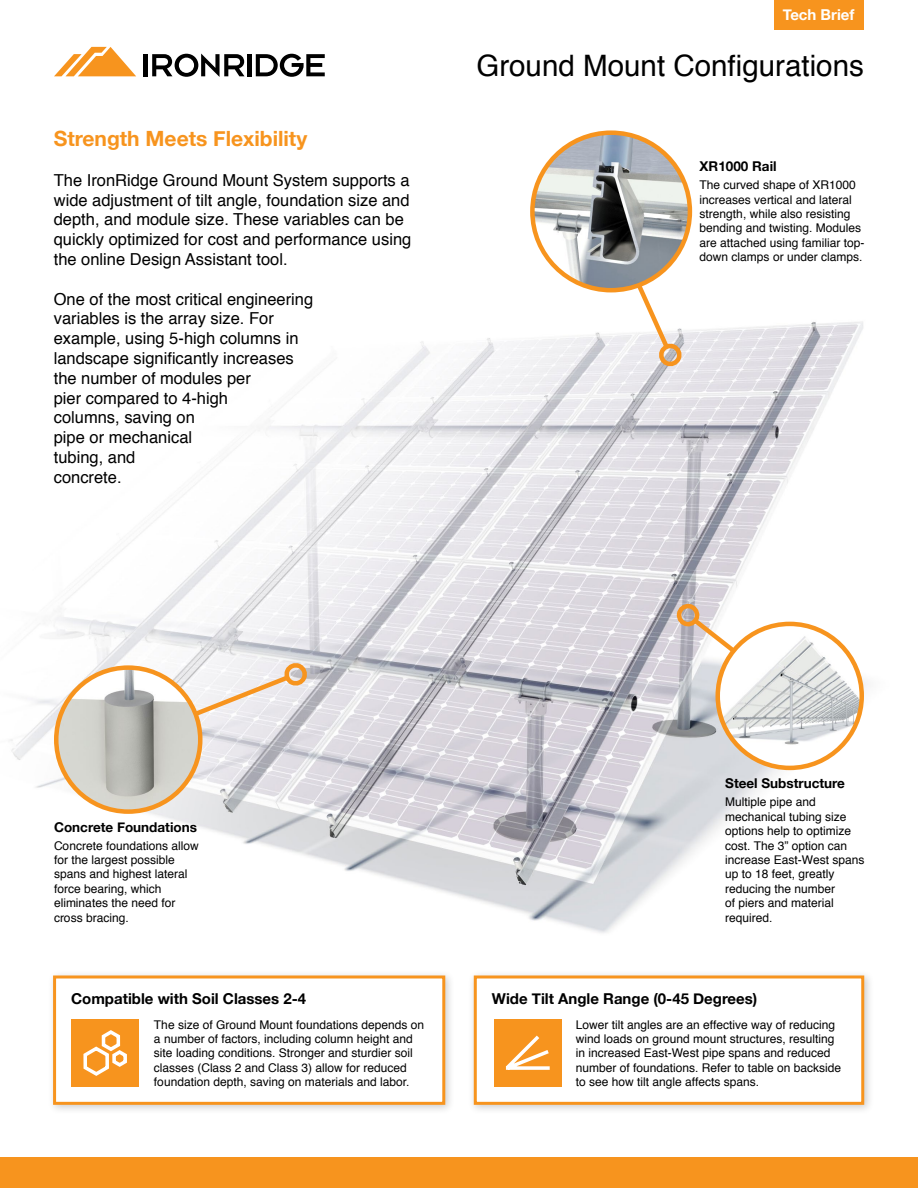
<style>
.page{position:relative;width:918px;height:1188px;background:#fff}
.page>*{position:absolute;margin:0;border:0;box-sizing:border-box;transform-origin:0 0}
.t1{font:29.55px "Helvetica";color:#000}
.t2{font:700 21px "Helvetica Neue";color:#f7941e}
.t3{font:16.5px/19.8px "Helvetica";color:#000}
.t4{font:700 15px "Helvetica Neue";color:#000}
.t5{font:700 15px "Helvetica Neue";color:#fff}
.t6{font:700 13.5px "Helvetica Neue";color:#000}
.t7{font:12px/14.4px "Helvetica";color:#000}
</style>
<div class="page">
<img style="left:10px;top:321px;width:858px;height:612px">
<div style="left:774px;top:0;width:89px;height:29px;background:#f7941e"></div>
<div style="left:0;top:1157px;width:918px;height:31px;background:#f7941e"></div>
<hr style="left:247px;top:54px;width:4px;height:22px;background:#000">
<svg style="left:256px;top:54px;width:69px;height:23px"></svg>
<hr style="left:144px;top:54px;width:4px;height:22px;background:#000">
<svg style="left:152px;top:54px;width:93px;height:23px"></svg>
<svg style="left:54px;top:47px;width:82px;height:29px"></svg>
<div style="left:47px;top:969px;width:408px;height:146px;background:#000;opacity:.2"></div>
<div style="left:53px;top:976px;width:392px;height:129px;background:#fff;border:3px solid #f7941e"></div>
<div style="left:467px;top:969px;width:407px;height:146px;background:#000;opacity:.2"></div>
<div style="left:474px;top:976px;width:390px;height:129px;background:#fff;border:3px solid #f7941e"></div>
<div style="left:71px;top:1019px;width:68px;height:68px;background:#f7941e"></div>
<svg style="left:83px;top:1030px;width:44px;height:46px"></svg>
<svg style="left:580px;top:162px;width:106px;height:209px"></svg>
<img style="left:532px;top:133px;width:158px;height:157px;border-radius:79px">
<div style="left:530px;top:130px;width:162px;height:162px;border:4px solid #f7941e;border-radius:50%"></div>
<div style="left:494px;top:1019px;width:68px;height:68px;background:#f7941e"></div>
<svg style="left:505px;top:1035px;width:45px;height:35px"></svg>
<svg style="left:674px;top:601px;width:121px;height:99px"></svg>
<img style="left:719px;top:633px;width:143px;height:135px">
<div style="left:716px;top:622px;width:148px;height:148px;border:4px solid #f7941e;border-radius:50%"></div>
<svg style="left:124px;top:658px;width:188px;height:88px"></svg>
<img style="left:56px;top:668px;width:144px;height:144px;border-radius:72px">
<div style="left:54px;top:665px;width:148px;height:149px;border:4px solid #f7941e;border-radius:50%"></div>
<p class="t5" style="left:783px;top:3px;width:73px">Tech Brief</p>
<h2 class="t2" style="left:54px;top:122px;width:255px">Strength Meets Flexibility</h2>
<h3 class="t3" style="left:54px;top:171px;width:359px">The IronRidge Ground Mount System supports a wide adjustment of tilt angle, foundation size and depth, and module size. These variables can be quickly optimized for cost and performance using the online Design Assistant tool.</h3>
<p class="t3" style="left:54px;top:289px;width:261px">One of the most critical engineering variables is the array size. For example, using 5-high columns in landscape significantly increases the number of modules per<br>pier compared to 4-high<br>columns, saving on<br>pipe or mechanical<br>tubing, and<br>concrete.</p>
<h1 class="t1" style="left:476px;top:43px;width:389px">Ground Mount Configurations</h1>
<p class="t6" style="left:700px;top:156px;width:78px">XR1000 Rail</p>
<p class="t7" style="left:700px;top:178px;width:166px">The curved shape of XR1000 increases vertical and lateral strength, while also resisting bending and twisting. Modules are attached using familiar top&shy;down clamps or under clamps.</p>
<p class="t6" style="left:54px;top:816px;width:145px">Concrete Foundations</p>
<p class="t7" style="left:54px;top:838px;width:146px">Concrete foundations allow for the largest possible spans and highest lateral force bearing, which eliminates the need for cross bracing.</p>
<p class="t6" style="left:725px;top:773px;width:121px">Steel Substructure</p>
<p class="t7" style="left:725px;top:795px;width:141px">Multiple pipe and mechanical tubing size options help to optimize cost. The 3” option can increase East-West spans up to 18 feet, greatly reducing the number<br>of piers and material required.</p>
<p class="t4" style="left:71px;top:986px;width:237px">Compatible with Soil Classes 2-4</p>
<p class="t4" style="left:492px;top:986px;width:267px">Wide Tilt Angle Range (0-45 Degrees)</p>
<p class="t7" style="left:154px;top:1017px;width:272px">The size of Ground Mount foundations depends on a number of factors, including column height and site loading conditions. Stronger and sturdier soil classes (Class 2 and Class 3) allow for reduced foundation depth, saving on materials and labor.</p>
<p class="t7" style="left:576px;top:1017px;width:267px">Lower tilt angles are an effective way of reducing wind loads on ground mount structures, resulting in increased East-West pipe spans and reduced number of foundations. Refer to table on backside to see how tilt angle affects spans.</p>
</div>
